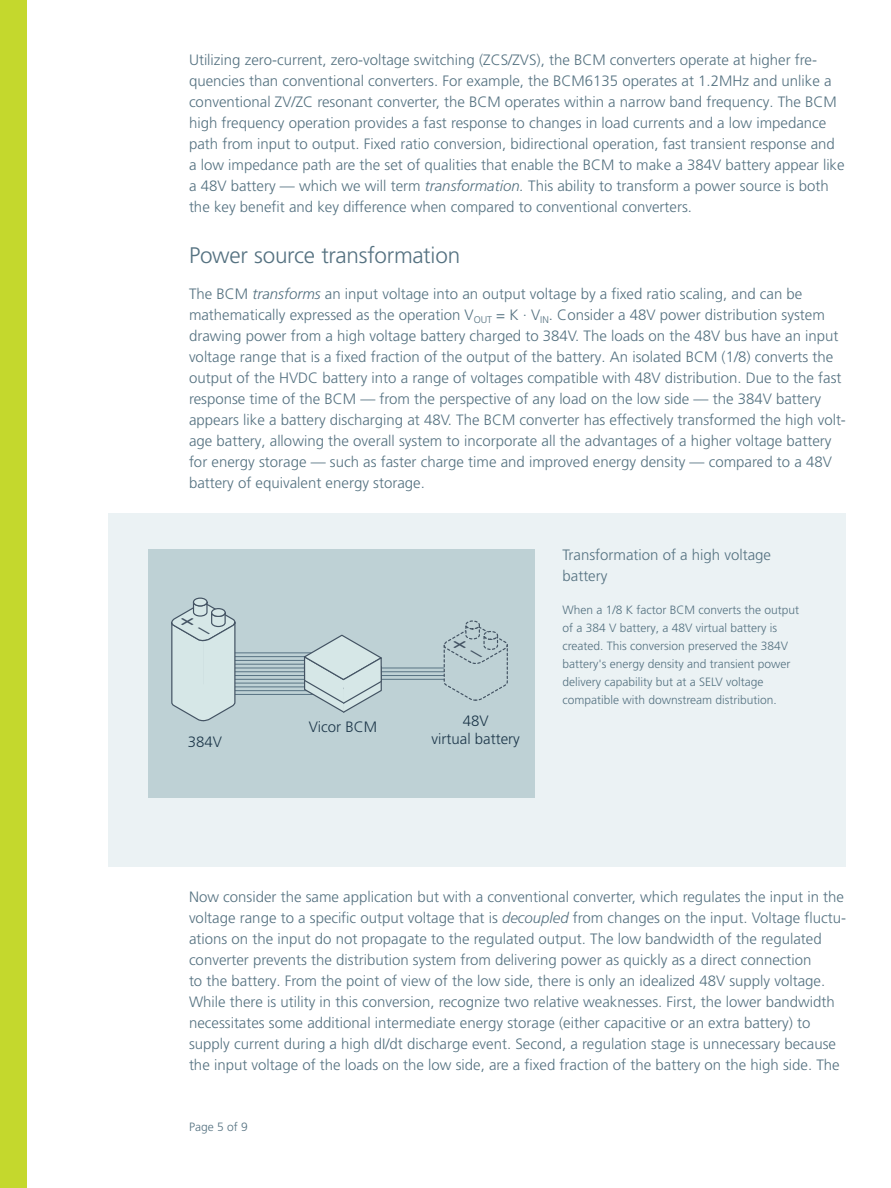
<style>
.page{position:relative;width:891px;height:1188px;background:#fff}
.page>*{position:absolute;margin:0;border:0;box-sizing:border-box;transform-origin:0 0}
.Heading_2{font:300 22.5px "Frutiger LT Pro";letter-spacing:-.01em;color:#557281}
.P__Normal__10_14{font:300 15px/21px "Frutiger LT Pro";color:#557281}
.t1{font:300 15px/18px "Frutiger LT Pro";color:#1e384b;text-align:center}
.P__Small__8_12{font:300 12px/18px "Frutiger LT Pro";color:#557281}
.s1{font-style:italic}
</style>
<div class="page">
<div style="left:0;top:0;width:27px;height:1188px;background:#c4d82d"></div>
<div style="left:108px;top:513px;width:738px;height:354px;background:#ebf2f4"></div>
<div style="left:148px;top:549px;width:388px;height:249px;background:#bed1d5"></div>
<hr style="left:356px;top:671px;width:89px;height:1px;background:#577282">
<hr style="left:356px;top:675px;width:89px;height:1px;background:#577282">
<hr style="left:356px;top:679px;width:89px;height:1px;background:#577282">
<hr style="left:356px;top:668px;width:89px;height:1px;background:#577282">
<hr style="left:220px;top:671px;width:113px;height:1px;background:#577282">
<hr style="left:220px;top:668px;width:113px;height:1px;background:#577282">
<hr style="left:220px;top:664px;width:113px;height:1px;background:#577282">
<hr style="left:220px;top:660px;width:113px;height:1px;background:#577282">
<hr style="left:220px;top:656px;width:113px;height:1px;background:#577282">
<hr style="left:220px;top:653px;width:113px;height:1px;background:#577282">
<hr style="left:220px;top:675px;width:113px;height:1px;background:#577282">
<hr style="left:220px;top:679px;width:113px;height:1px;background:#577282">
<hr style="left:220px;top:683px;width:113px;height:1px;background:#577282">
<hr style="left:220px;top:687px;width:113px;height:1px;background:#577282">
<hr style="left:220px;top:690px;width:113px;height:1px;background:#577282">
<hr style="left:220px;top:694px;width:113px;height:1px;background:#577282">
<div style="left:193px;top:598px;width:15px;height:9px;border:1px solid #435363;border-radius:50%"></div>
<div style="left:465px;top:620px;width:15px;height:9px;border:1px dashed #435363;border-radius:50%"></div>
<svg style="left:302px;top:634px;width:82px;height:79px"></svg>
<svg style="left:171px;top:601px;width:67px;height:121px"></svg>
<svg style="left:442px;top:624px;width:66px;height:77px"></svg>
<p class="P__Normal__10_14" style="left:189px;top:50px;width:657px">Utilizing zero-current, zero-voltage switching (ZCS/ZVS), the BCM converters operate at higher fre&shy;quencies than conventional converters. For example, the BCM6135 operates at 1.2MHz and unlike a conventional ZV/ZC resonant converter, the BCM operates within a narrow band frequency. The BCM high frequency operation provides a fast response to changes in load currents and a low impedance path from input to output. Fixed ratio conversion, bidirectional operation, fast transient response and a low impedance path are the set of qualities that enable the BCM to make a 384V battery appear like a 48V battery — which we will term <span class="s1">transformation.</span> This ability to transform a power source is both the key benefit and key difference when compared to conventional converters.</p>
<p class="Heading_2" style="left:189px;top:242px;width:273px">Power source transformation</p>
<p class="P__Normal__10_14" style="left:189px;top:284px;width:658px">The BCM <span class="s1">transforms</span> an input voltage into an output voltage by a fixed ratio scaling, and can be mathematically expressed as the operation V<sub>OUT</sub> = K ∙ V<sub>IN</sub>. Consider a 48V power distribution system drawing power from a high voltage battery charged to 384V. The loads on the 48V bus have an input voltage range that is a fixed fraction of the output of the battery. An isolated BCM (1/8) converts the output of the HVDC battery into a range of voltages compatible with 48V distribution. Due to the fast response time of the BCM — from the perspective of any load on the low side — the 384V battery appears like a battery discharging at 48V. The BCM converter has effectively transformed the high volt&shy;age battery, allowing the overall system to incorporate all the advantages of a higher voltage battery for energy storage — such as faster charge time and improved energy density — compared to a 48V battery of equivalent energy storage.</p>
<p class="t1" style="left:188px;top:733px;width:36px">384V</p>
<p class="t1" style="left:309px;top:718px;width:70px">Vicor BCM</p>
<p class="t1" style="left:432px;top:712px;width:90px">48V<br>virtual battery</p>
<p class="P__Normal__10_14" style="left:562px;top:545px;width:210px">Transformation of a high voltage battery</p>
<p class="P__Small__8_12" style="left:562px;top:601px;width:238px">When a 1/8 K factor BCM converts the output of a 384 V battery, a 48V virtual battery is created. This conversion preserved the 384V battery's energy density and transient power delivery capability but at a SELV voltage compatible with downstream distribution.</p>
<p class="P__Normal__10_14" style="left:189px;top:887px;width:658px">Now consider the same application but with a conventional converter, which regulates the input in the voltage range to a specific output voltage that is <span class="s1">decoupled</span> from changes on the input. Voltage fluctu&shy;ations on the input do not propagate to the regulated output. The low bandwidth of the regulated converter prevents the distribution system from delivering power as quickly as a direct connection<br>to the battery. From the point of view of the low side, there is only an idealized 48V supply voltage.<br>While there is utility in this conversion, recognize two relative weaknesses. First, the lower bandwidth necessitates some additional intermediate energy storage (either capacitive or an extra battery) to supply current during a high dI/dt discharge event. Second, a regulation stage is unnecessary because the input voltage of the loads on the low side, are a fixed fraction of the battery on the high side. The</p>
<p class="P__Small__8_12" style="left:189px;top:1118px;width:60px">Page 5 of 9</p>
</div>
